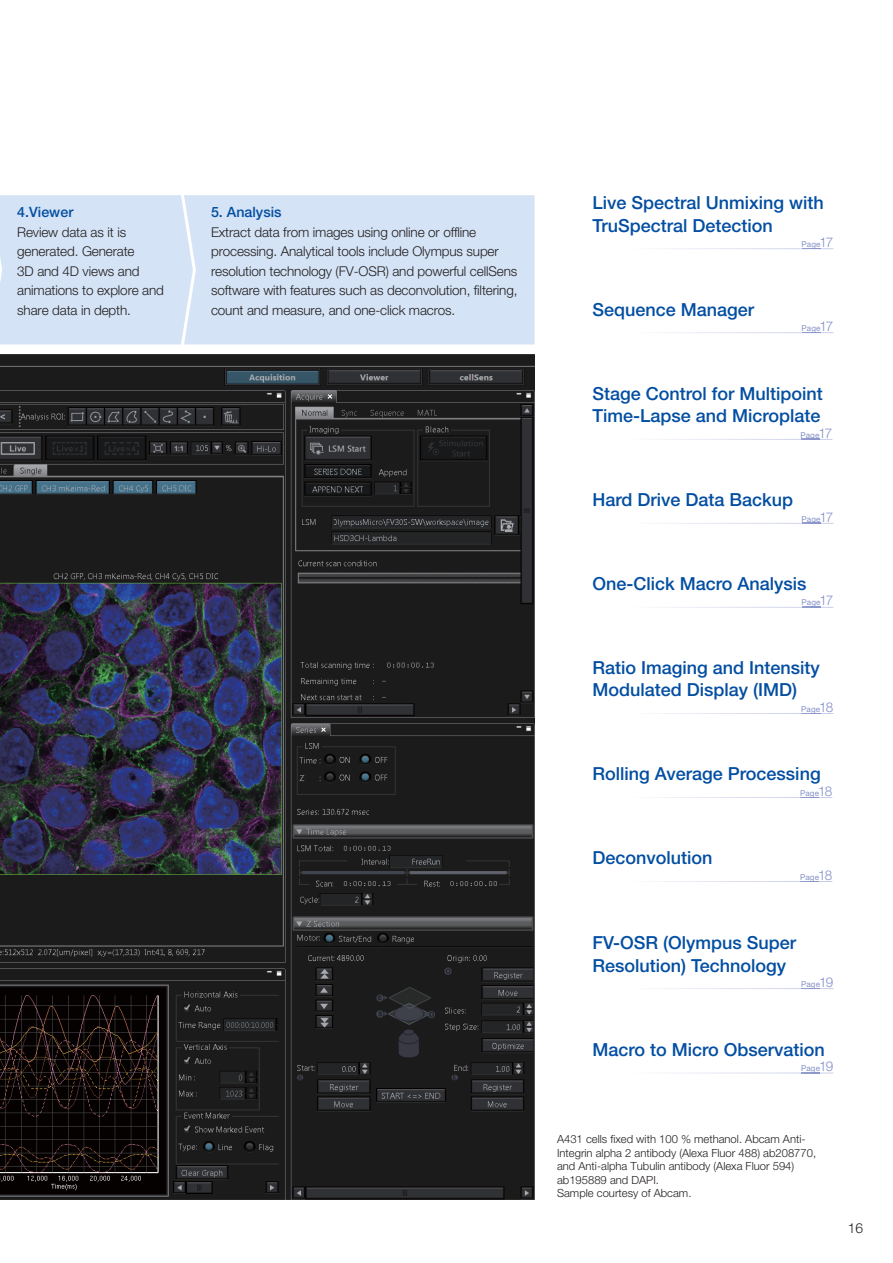
<style>
.page{position:relative;width:893px;height:1263px;background:#fff}
.page>*{position:absolute;margin:0;border:0;box-sizing:border-box;transform-origin:0 0}
.t1{font:500 18px/22.2px "Helvetica Neue LT Std";color:#034ea2}
.t2{font:500 14.25px "Helvetica Neue LT Std";color:#034ea2}
.t3{font:300 13.8px "Helvetica Neue LT Std";color:#231f20}
.t4{font:300 13.5px/19.5px "Helvetica Neue LT Std";letter-spacing:-.01em;color:#231f20}
.t5{font:300 11.25px/13.5px "Helvetica Neue LT Std";color:#231f20}
.t6{font:8.1px "Helvetica Neue LT Std";letter-spacing:.02em;color:#8490c8}
.s1{font-weight:300;font-size:13.5px}
</style>
<div class="page">
<div style="left:198px;top:195px;width:337px;height:150px;background:#d4e3f5"></div>
<div style="left:0;top:195px;width:198px;height:150px;background:#d4e3f5"></div>
<svg style="left:795px;top:249px;width:38px;height:1px"></svg>
<svg style="left:817px;top:333px;width:16px;height:1px"></svg>
<svg style="left:664px;top:439px;width:168px;height:1px"></svg>
<svg style="left:665px;top:523px;width:168px;height:1px"></svg>
<svg style="left:666px;top:607px;width:167px;height:1px"></svg>
<svg style="left:661px;top:713px;width:172px;height:1px"></svg>
<svg style="left:660px;top:797px;width:172px;height:1px"></svg>
<svg style="left:660px;top:881px;width:172px;height:1px"></svg>
<svg style="left:664px;top:988px;width:169px;height:1px"></svg>
<svg style="left:689px;top:1073px;width:144px;height:1px"></svg>
<img style="left:0;top:355px;width:534px;height:844px">
<p class="t2" style="left:17px;top:206px;width:58px">4.Viewer</p>
<p class="t4" style="left:17px;top:224px;width:148px">Review data as it is generated. Generate<br>3D and 4D views and animations to explore and share data in depth.</p>
<p class="t2" style="left:211px;top:206px;width:72px">5. Analysis</p>
<p class="t4" style="left:211px;top:224px;width:308px">Extract data from images using online or offline processing. Analytical tools include Olympus super resolution technology (FV-OSR) and powerful cellSens software with features such as deconvolution, filtering, count and measure, and one-click macros.</p>
<h1 class="t1" style="left:592px;top:194px;width:233px">Live Spectral Unmixing with<br>TruSpectral Detection</h1>
<h1 class="t1" style="left:592px;top:300px;width:163px">Sequence Manager</h1>
<p class="t6" style="left:801px;top:241px;width:33px">Page<span class="s1">17</span></p>
<p class="t6" style="left:801px;top:325px;width:33px">Page<span class="s1">17</span></p>
<h1 class="t1" style="left:592px;top:384px;width:232px">Stage Control for Multipoint<br>Time-Lapse and Microplate</h1>
<p class="t6" style="left:800px;top:432px;width:33px">Page<span class="s1">17</span></p>
<h1 class="t1" style="left:592px;top:491px;width:202px">Hard Drive Data Backup</h1>
<p class="t6" style="left:801px;top:516px;width:33px">Page<span class="s1">17</span></p>
<h1 class="t1" style="left:592px;top:575px;width:216px">One-Click Macro Analysis</h1>
<p class="t6" style="left:801px;top:600px;width:33px">Page<span class="s1">17</span></p>
<h1 class="t1" style="left:592px;top:658px;width:229px">Ratio Imaging and Intensity<br>Modulated Display (IMD)</h1>
<p class="t6" style="left:801px;top:706px;width:34px">Page<span class="s1">18</span></p>
<h1 class="t1" style="left:592px;top:765px;width:230px">Rolling Average Processing</h1>
<h1 class="t1" style="left:592px;top:849px;width:122px">Deconvolution</h1>
<p class="t6" style="left:800px;top:790px;width:34px">Page<span class="s1">18</span></p>
<p class="t6" style="left:800px;top:874px;width:34px">Page<span class="s1">18</span></p>
<h1 class="t1" style="left:592px;top:934px;width:205px">FV-OSR (Olympus Super<br>Resolution) Technology</h1>
<p class="t6" style="left:801px;top:981px;width:34px">Page<span class="s1">19</span></p>
<h1 class="t1" style="left:592px;top:1040px;width:234px">Macro to Micro Observation</h1>
<p class="t6" style="left:801px;top:1065px;width:34px">Page<span class="s1">19</span></p>
<p class="t5" style="left:557px;top:1134px;width:261px">A431 cells fixed with 100 % methanol. Abcam Anti-Integrin alpha 2 antibody (Alexa Fluor 488) ab208770, and Anti-alpha Tubulin antibody (Alexa Fluor 594) ab195889 and DAPI.<br>Sample courtesy of Abcam.</p>
<p class="t3" style="left:848px;top:1223px;width:17px">16</p>
</div>
